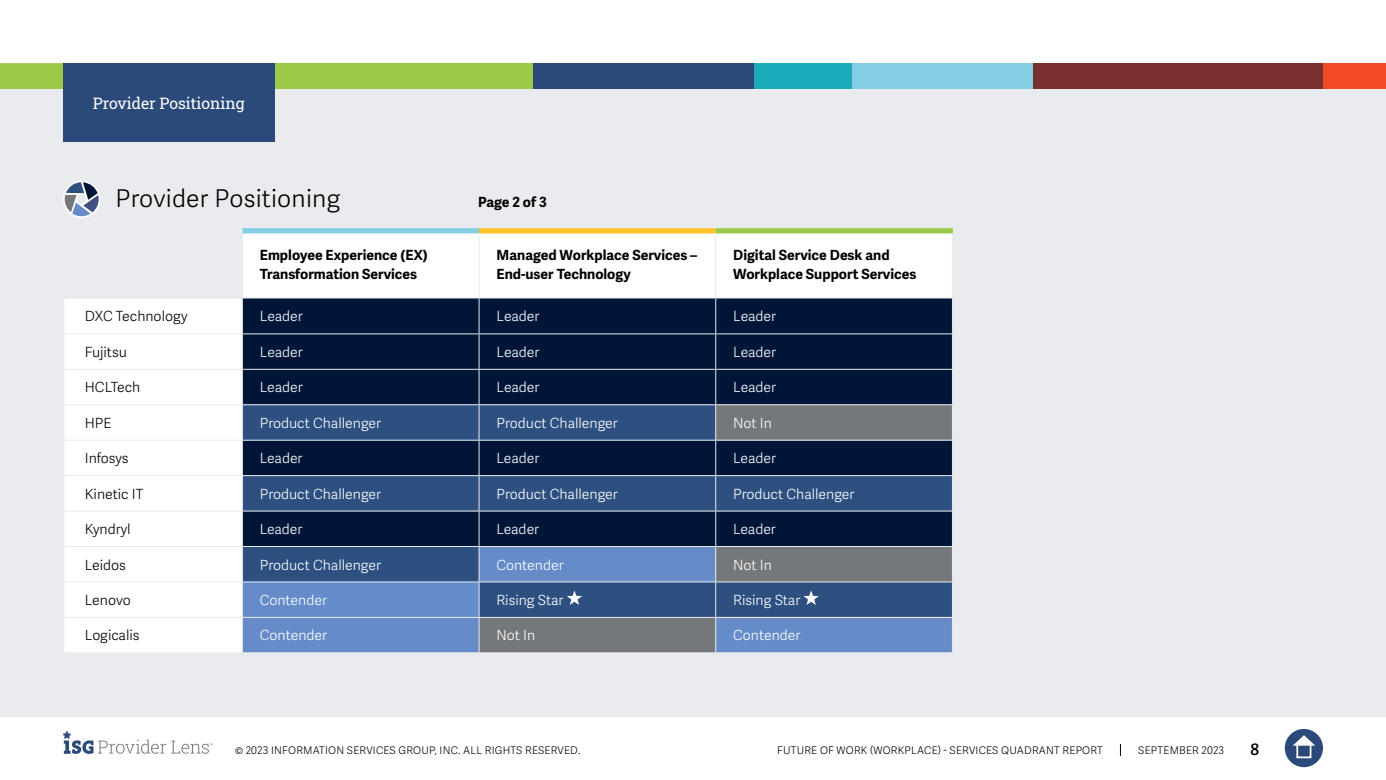
<style>
.page{position:relative;width:1386px;height:780px;background:#fff}
.page>*{position:absolute;margin:0;border:0;box-sizing:border-box;transform-origin:0 0}
.t1{font:300 24.5px "Adelle Sans";letter-spacing:.01em;color:#000}
.t2{font:15.75px "Roboto Slab ISG P Regular";color:#fff}
.t3{font:600 15.75px "Adelle Sans";color:#000}
.t4{font:300 14px "Adelle Sans";color:#fff}
.t5{font:700 14px/19.2px "Adelle Sans";color:#000}
.t6{font:300 14px "Adelle Sans";color:#000}
.t7{font:300 10.5px "Adelle Sans";letter-spacing:.02em;color:#000}
</style>
<div class="page">
<svg style="left:1120px;top:744px;width:1px;height:12px"></svg>
<div style="left:1285px;top:729px;width:38px;height:38px;background:#2b4a79;border-radius:50%"></div>
<svg style="left:1293px;top:735px;width:22px;height:10px"></svg>
<div style="left:1296px;top:743px;width:15px;height:15px;border:2px solid #fff"></div>
<svg style="left:63px;top:731px;width:150px;height:23px"></svg>
<div style="left:0;top:63px;width:1386px;height:654px;background:#e9ebee"></div>
<div style="left:0;top:63px;width:533px;height:26px;background:#9bc947"></div>
<svg style="left:0;top:63px;width:63px;height:1px"></svg>
<div style="left:533px;top:63px;width:223px;height:26px;background:#2b4a79"></div>
<div style="left:850px;top:63px;width:184px;height:26px;background:#84cee3"></div>
<div style="left:1323px;top:63px;width:63px;height:26px;background:#f54a26"></div>
<div style="left:1033px;top:63px;width:290px;height:26px;background:#7a302e"></div>
<div style="left:754px;top:63px;width:98px;height:26px;background:#1cabb9"></div>
<svg style="left:63px;top:180px;width:37px;height:38px"></svg>
<svg style="left:65px;top:182px;width:34px;height:34px"></svg>
<div style="left:63px;top:63px;width:211px;height:79px;background:#2b4a79"></div>
<div style="left:243px;top:233px;width:709px;height:64px;background:#fff"></div>
<div style="left:64px;top:299px;width:178px;height:353px;background:#fff"></div>
<div style="left:242px;top:298px;width:710px;height:106px;background:#001638"></div>
<svg style="left:243px;top:405px;width:236px;height:141px;background:#18345d"></svg>
<svg style="left:480px;top:405px;width:472px;height:141px;background:#21395d"></svg>
<svg style="left:243px;top:547px;width:709px;height:105px;background:#5774a0"></svg>
<div style="left:242px;top:228px;width:237px;height:5px;background:#84cee3"></div>
<div style="left:479px;top:228px;width:237px;height:5px;background:#ffc22b"></div>
<hr style="left:479px;top:233px;width:1px;height:64px;background:#e9ebee">
<div style="left:716px;top:228px;width:237px;height:5px;background:#9bc947"></div>
<hr style="left:715px;top:233px;width:1px;height:64px;background:#e9ebee">
<hr style="left:63px;top:333px;width:179px;height:1px;background:#e9ebee">
<hr style="left:63px;top:369px;width:179px;height:1px;background:#e9ebee">
<hr style="left:63px;top:404px;width:179px;height:1px;background:#e9ebee">
<hr style="left:63px;top:440px;width:179px;height:1px;background:#e9ebee">
<hr style="left:63px;top:475px;width:179px;height:1px;background:#e9ebee">
<hr style="left:63px;top:510px;width:179px;height:1px;background:#e9ebee">
<hr style="left:63px;top:546px;width:179px;height:1px;background:#e9ebee">
<hr style="left:63px;top:581px;width:179px;height:1px;background:#e9ebee">
<hr style="left:63px;top:617px;width:179px;height:1px;background:#e9ebee">
<hr style="left:242px;top:299px;width:1px;height:34px;background:#e9ebee">
<hr style="left:479px;top:298px;width:1px;height:35px;background:#e9ebee">
<hr style="left:715px;top:298px;width:1px;height:35px;background:#e9ebee">
<hr style="left:716px;top:333px;width:237px;height:1px;background:#e9ebee">
<hr style="left:716px;top:369px;width:237px;height:1px;background:#e9ebee">
<hr style="left:479px;top:333px;width:237px;height:1px;background:#e9ebee">
<hr style="left:715px;top:334px;width:1px;height:35px;background:#e9ebee">
<hr style="left:479px;top:369px;width:237px;height:1px;background:#e9ebee">
<hr style="left:715px;top:370px;width:1px;height:34px;background:#e9ebee">
<hr style="left:242px;top:333px;width:237px;height:1px;background:#e9ebee">
<hr style="left:242px;top:334px;width:1px;height:35px;background:#e9ebee">
<hr style="left:479px;top:334px;width:1px;height:35px;background:#e9ebee">
<hr style="left:242px;top:369px;width:237px;height:1px;background:#e9ebee">
<hr style="left:242px;top:370px;width:1px;height:34px;background:#e9ebee">
<hr style="left:479px;top:370px;width:1px;height:34px;background:#e9ebee">
<hr style="left:716px;top:440px;width:237px;height:1px;background:#e9ebee">
<hr style="left:715px;top:440px;width:1px;height:35px;background:#e9ebee">
<hr style="left:715px;top:511px;width:1px;height:35px;background:#e9ebee">
<hr style="left:242px;top:617px;width:237px;height:1px;background:#e9ebee">
<hr style="left:479px;top:618px;width:1px;height:34px;background:#e9ebee">
<hr style="left:715px;top:547px;width:1px;height:34px;background:#e9ebee">
<hr style="left:715px;top:618px;width:1px;height:34px;background:#e9ebee">
<hr style="left:242px;top:440px;width:237px;height:1px;background:#e9ebee">
<hr style="left:715px;top:405px;width:1px;height:35px;background:#e9ebee">
<hr style="left:479px;top:440px;width:237px;height:1px;background:#e9ebee">
<hr style="left:716px;top:475px;width:237px;height:1px;background:#e9ebee">
<hr style="left:716px;top:510px;width:237px;height:1px;background:#e9ebee">
<hr style="left:479px;top:475px;width:237px;height:1px;background:#e9ebee">
<hr style="left:715px;top:476px;width:1px;height:34px;background:#e9ebee">
<hr style="left:479px;top:510px;width:237px;height:1px;background:#e9ebee">
<hr style="left:242px;top:475px;width:237px;height:1px;background:#e9ebee">
<hr style="left:242px;top:510px;width:237px;height:1px;background:#e9ebee">
<hr style="left:479px;top:547px;width:1px;height:34px;background:#e9ebee">
<hr style="left:242px;top:581px;width:237px;height:1px;background:#e9ebee">
<hr style="left:479px;top:581px;width:237px;height:1px;background:#e9ebee">
<hr style="left:479px;top:582px;width:1px;height:35px;background:#e9ebee">
<hr style="left:479px;top:617px;width:237px;height:1px;background:#e9ebee">
<hr style="left:716px;top:581px;width:237px;height:1px;background:#e9ebee">
<hr style="left:715px;top:582px;width:1px;height:35px;background:#e9ebee">
<hr style="left:716px;top:617px;width:237px;height:1px;background:#e9ebee">
<svg style="left:567px;top:590px;width:15px;height:15px"></svg>
<svg style="left:804px;top:590px;width:15px;height:15px"></svg>
<p class="t2" style="left:93px;top:92px;width:153px">Provider Positioning</p>
<h1 class="t1" style="left:116px;top:184px;width:226px">Provider Positioning</h1>
<p class="t5" style="left:260px;top:246px;width:170px">Employee Experience (EX)<br>Transformation Services</p>
<p class="t5" style="left:497px;top:246px;width:202px">Managed Workplace Services –<br>End-user Technology</p>
<p class="t5" style="left:733px;top:246px;width:185px">Digital Service Desk and<br>Workplace Support Services</p>
<p class="t6" style="left:85px;top:308px;width:104px">DXC Technology</p>
<p class="t4" style="left:260px;top:308px;width:44px">Leader</p>
<p class="t4" style="left:497px;top:308px;width:44px">Leader</p>
<p class="t4" style="left:733px;top:308px;width:44px">Leader</p>
<p class="t6" style="left:85px;top:344px;width:44px">Fujitsu</p>
<p class="t4" style="left:260px;top:344px;width:44px">Leader</p>
<p class="t4" style="left:497px;top:344px;width:44px">Leader</p>
<p class="t4" style="left:733px;top:344px;width:44px">Leader</p>
<p class="t6" style="left:85px;top:379px;width:57px">HCLTech</p>
<p class="t4" style="left:260px;top:379px;width:44px">Leader</p>
<p class="t4" style="left:497px;top:379px;width:44px">Leader</p>
<p class="t4" style="left:733px;top:379px;width:44px">Leader</p>
<p class="t6" style="left:85px;top:414px;width:28px">HPE</p>
<p class="t4" style="left:260px;top:414px;width:123px">Product Challenger</p>
<p class="t4" style="left:497px;top:414px;width:123px">Product Challenger</p>
<p class="t4" style="left:733px;top:414px;width:40px">Not In</p>
<p class="t6" style="left:85px;top:450px;width:45px">Infosys</p>
<p class="t4" style="left:260px;top:450px;width:44px">Leader</p>
<p class="t4" style="left:496px;top:450px;width:44px">Leader</p>
<p class="t4" style="left:733px;top:450px;width:44px">Leader</p>
<p class="t6" style="left:85px;top:485px;width:60px">Kinetic IT</p>
<p class="t4" style="left:260px;top:485px;width:123px">Product Challenger</p>
<p class="t4" style="left:496px;top:485px;width:123px">Product Challenger</p>
<p class="t4" style="left:733px;top:485px;width:123px">Product Challenger</p>
<p class="t6" style="left:85px;top:521px;width:47px">Kyndryl</p>
<p class="t4" style="left:260px;top:521px;width:44px">Leader</p>
<p class="t4" style="left:496px;top:521px;width:44px">Leader</p>
<p class="t4" style="left:733px;top:521px;width:44px">Leader</p>
<p class="t6" style="left:85px;top:556px;width:43px">Leidos</p>
<p class="t4" style="left:260px;top:556px;width:123px">Product Challenger</p>
<p class="t4" style="left:496px;top:556px;width:69px">Contender</p>
<p class="t4" style="left:733px;top:556px;width:40px">Not In</p>
<p class="t6" style="left:85px;top:592px;width:48px">Lenovo</p>
<p class="t4" style="left:260px;top:592px;width:69px">Contender</p>
<p class="t4" style="left:496px;top:592px;width:69px">Rising Star</p>
<p class="t4" style="left:733px;top:592px;width:69px">Rising Star</p>
<p class="t6" style="left:85px;top:627px;width:56px">Logicalis</p>
<p class="t4" style="left:260px;top:627px;width:69px">Contender</p>
<p class="t4" style="left:497px;top:627px;width:40px">Not In</p>
<p class="t4" style="left:733px;top:627px;width:69px">Contender</p>
<p class="t5" style="left:478px;top:192px;width:70px">Page 2 of 3</p>
<p class="t7" style="left:235px;top:744px;width:347px">© 2023 INFORMATION SERVICES GROUP, INC. ALL RIGHTS RESERVED.</p>
<p class="t7" style="left:777px;top:744px;width:327px">FUTURE OF WORK (WORKPLACE) - SERVICES QUADRANT REPORT</p>
<p class="t7" style="left:1138px;top:744px;width:87px">SEPTEMBER 2023</p>
<p class="t3" style="left:1250px;top:740px;width:10px">8</p>
</div>
